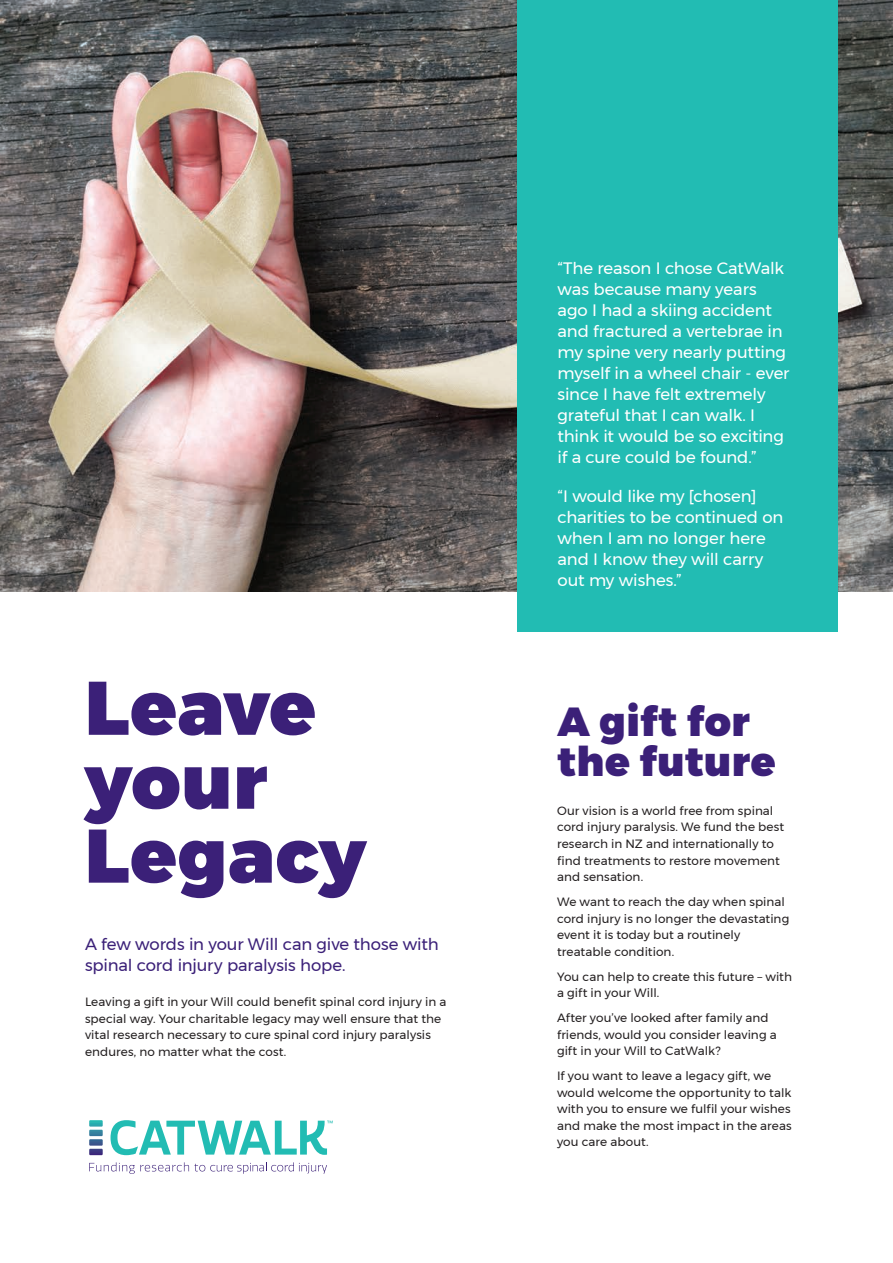
<style>
.page{position:relative;width:893px;height:1263px;background:#fff}
.page>*{position:absolute;margin:0;border:0;box-sizing:border-box;transform-origin:0 0}
.t1{font:900 75.75px/73.9px "Montserrat";letter-spacing:.01em;color:#3b2078}
.t2{font:900 40.5px/40.5px "Montserrat";letter-spacing:.01em;color:#3b2078}
.t3{font:16.5px/21px "Montserrat";letter-spacing:-.01em;color:#fff}
.t4{font:16.5px/21px "Montserrat";letter-spacing:-.01em;color:#3b2078}
.t5{font:12px/16.5px "Montserrat";letter-spacing:.005em;color:#231f20}
</style>
<div class="page">
<img style="left:0;top:0;width:893px;height:591px">
<div style="left:517px;top:0;width:321px;height:631px;background:#22bcb3"></div>
<svg style="left:89px;top:1162px;width:238px;height:12px"></svg>
<svg style="left:111px;top:1120px;width:222px;height:35px"></svg>
<svg style="left:89px;top:1120px;width:14px;height:35px"></svg>
<p class="t1" style="left:85px;top:672px;width:283px">Leave your<br>Legacy</p>
<p class="t4" style="left:85px;top:933px;width:355px">A few words in your Will can give those with spinal cord injury paralysis hope.</p>
<p class="t5" style="left:85px;top:993px;width:363px">Leaving a gift in your Will could benefit spinal cord injury in a special way. Your charitable legacy may well ensure that the vital research necessary to cure spinal cord injury paralysis endures, no matter what the cost.</p>
<p class="t3" style="left:557px;top:258px;width:234px">“The reason I chose CatWalk was because many years ago I had a skiing accident and fractured a vertebrae in my spine very nearly putting myself in a wheel chair - ever since I have felt extremely grateful that I can walk. I think it would be so exciting if a cure could be found.”</p>
<p class="t3" style="left:557px;top:485px;width:227px">“I would like my [chosen] charities to be continued on when I am no longer here and I know they will carry out my wishes.”</p>
<p class="t2" style="left:557px;top:702px;width:220px">A gift for the future</p>
<p class="t5" style="left:557px;top:802px;width:229px">Our vision is a world free from spinal cord injury paralysis. We fund the best research in NZ and internationally to find treatments to restore movement and sensation.</p>
<p class="t5" style="left:557px;top:893px;width:234px">We want to reach the day when spinal cord injury is no longer the devastating event it is today but a routinely treatable condition.</p>
<p class="t5" style="left:557px;top:968px;width:236px">You can help to create this future – with a gift in your Will.</p>
<p class="t5" style="left:557px;top:1009px;width:221px">After you’ve looked after family and friends, would you consider leaving a gift in your Will to CatWalk?</p>
<p class="t5" style="left:557px;top:1067px;width:236px">If you want to leave a legacy gift, we would welcome the opportunity to talk with you to ensure we fulfil your wishes and make the most impact in the areas you care about.</p>
</div>
